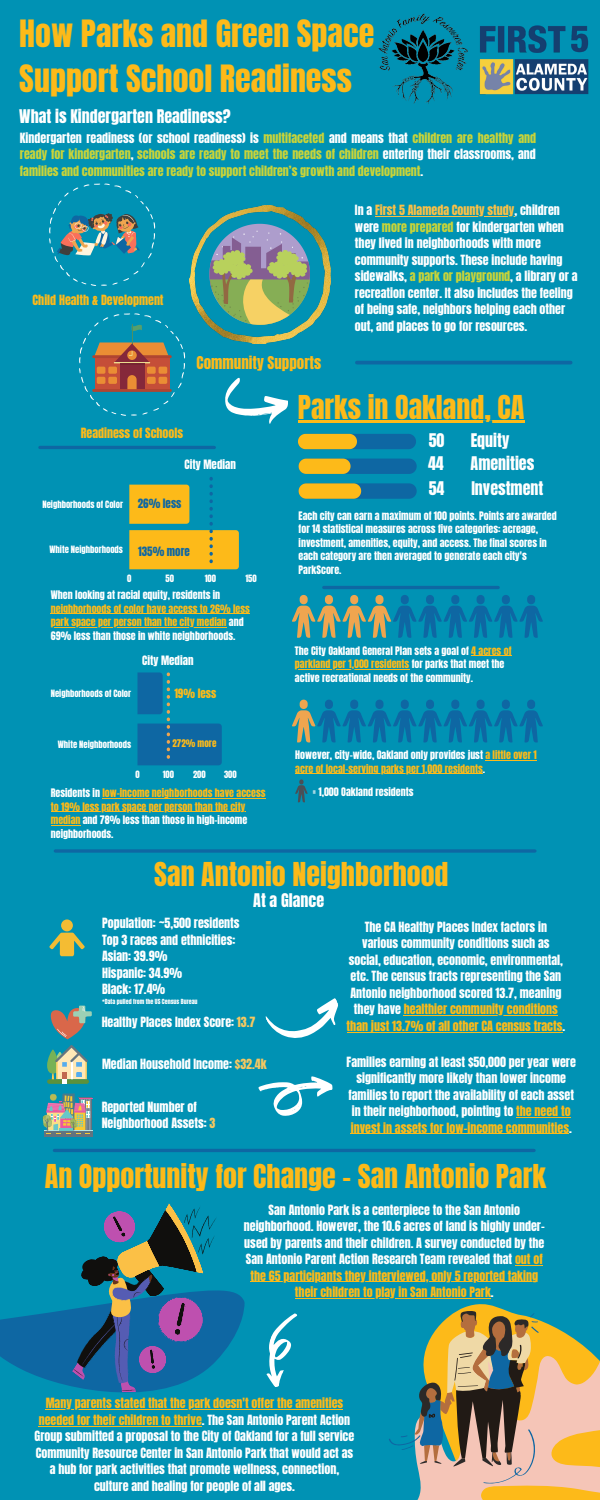
<style>
.page{position:relative;width:600px;height:1500px;background:#0092b4}
.page>*{position:absolute;margin:0;border:0;box-sizing:border-box;transform-origin:0 0}
.t1{font:32px/44.2px "Anton";color:#fdba19}
.t2{font:28px "Anton";color:#fdba19}
.t3{font:16px "Anton";color:#fff}
.t4{font:15px "Anton";color:#fdba19}
.t5{font:12px/16.5px "Anton";color:#fff;text-align:center}
.t6{font:12px/16.5px "Anton";color:#c9d439;text-align:justify}
.t7{font:12px "Anton";color:#fdba19}
.t8{font:11px "Anton";color:#fff}
.t9{font:11px "Anton";color:#0e67a3}
.t10{font:11px "Anton";color:#fdba19}
.t11{font:10px/13.5px "Anton";color:#fff}
.t12{font:10px/13.5px "Anton";color:#fdba19}
.t13{font:9px "Anton";color:#fdba19}
.t14{font:8.6px "Anton";color:#fff}
.t15{font:6px "Anton";color:#fff}
.s1{color:#fff}
.s2{color:#fbc046}
.s3{color:#c9d439}
.s4{color:#fdba19}
.s5{color:#f7c860}
</style>
<div class="page">
<svg style="left:225px;top:377px;width:63px;height:47px"></svg>
<svg style="left:298px;top:434px;width:118px;height:15px"></svg>
<svg style="left:299px;top:459px;width:118px;height:15px"></svg>
<svg style="left:299px;top:483px;width:118px;height:16px"></svg>
<svg style="left:129px;top:477px;width:110px;height:92px"></svg>
<svg style="left:292px;top:595px;width:251px;height:43px"></svg>
<svg style="left:292px;top:700px;width:251px;height:42px"></svg>
<svg style="left:138px;top:672px;width:84px;height:93px"></svg>
<svg style="left:295px;top:779px;width:13px;height:23px"></svg>
<hr style="left:40px;top:446px;width:174px;height:3px;background:#0e67a3">
<hr style="left:357px;top:361px;width:214px;height:3px;background:#0e67a3">
<hr style="left:324px;top:586px;width:174px;height:3px;background:#0e67a3">
<hr style="left:56px;top:849px;width:479px;height:4px;background:#0b6ea5">
<div style="left:61px;top:919px;width:12px;height:12px;background:#f4bc33;border-radius:50%"></div>
<svg style="left:49px;top:933px;width:36px;height:23px"></svg>
<svg style="left:51px;top:1006px;width:41px;height:33px"></svg>
<div style="left:44px;top:1131px;width:49px;height:6px;background:#63737f"></div>
<svg style="left:42px;top:1093px;width:51px;height:41px"></svg>
<svg style="left:47px;top:1045px;width:41px;height:39px"></svg>
<svg style="left:258px;top:1076px;width:75px;height:40px"></svg>
<svg style="left:265px;top:998px;width:73px;height:40px"></svg>
<svg style="left:0;top:1203px;width:245px;height:207px"></svg>
<svg style="left:459px;top:1304px;width:46px;height:6px"></svg>
<svg style="left:417px;top:1320px;width:183px;height:180px;fill:#f5c5b7"></svg>
<svg style="left:389px;top:1310px;width:150px;height:173px"></svg>
<svg style="left:266px;top:1313px;width:32px;height:74px"></svg>
<hr style="left:55px;top:1149px;width:479px;height:3px;background:#0e67a3">
<img style="left:189px;top:205px;width:141px;height:138px">
<svg style="left:49px;top:183px;width:106px;height:103px"></svg>
<svg style="left:79px;top:313px;width:106px;height:103px"></svg>
<img style="left:378px;top:13px;width:90px;height:91px">
<img style="left:479px;top:25px;width:110px;height:70px">
<hr style="left:375px;top:216px;width:139px;height:1px;background:#fbc046">
<hr style="left:298px;top:421px;width:226px;height:2px;background:#fdba19">
<hr style="left:485px;top:760px;width:52px;height:1px;background:#fdba19">
<hr style="left:295px;top:774px;width:188px;height:1px;background:#fdba19">
<hr style="left:51px;top:613px;width:199px;height:1px;background:#fdba19">
<hr style="left:51px;top:627px;width:176px;height:1px;background:#fdba19">
<hr style="left:102px;top:798px;width:164px;height:1px;background:#fdba19">
<hr style="left:51px;top:812px;width:194px;height:1px;background:#fdba19">
<svg style="left:51px;top:825px;width:29px;height:1px"></svg>
<hr style="left:471px;top:656px;width:40px;height:1px;background:#fdba19">
<hr style="left:295px;top:669px;width:114px;height:1px;background:#fdba19">
<hr style="left:516px;top:1117px;width:55px;height:1px;background:#fdba19">
<hr style="left:351px;top:1134px;width:218px;height:1px;background:#fdba19">
<hr style="left:404px;top:1015px;width:154px;height:1px;background:#fdba19">
<hr style="left:347px;top:1032px;width:216px;height:1px;background:#fdba19">
<svg style="left:515px;top:1265px;width:28px;height:1px"></svg>
<hr style="left:251px;top:1281px;width:287px;height:1px;background:#fdba19">
<hr style="left:295px;top:1298px;width:196px;height:1px;background:#fdba19">
<hr style="left:46px;top:1409px;width:297px;height:1px;background:#fdba19">
<hr style="left:39px;top:1426px;width:163px;height:1px;background:#fdba19">
<p class="t1" style="left:19px;top:12px;width:357px">How Parks and Green Space<br>Support School Readiness</p>
<p class="t3" style="left:19px;top:105px;width:213px">What is Kindergarten Readiness?</p>
<p class="t6" style="left:20px;top:129px;width:518px"><span class="s1">Kindergarten readiness (or school readiness) is</span> multifaceted <span class="s1">and means that</span> children are healthy and ready for kindergarten<span class="s1">,</span> schools are ready to meet the needs of children <span class="s1">entering their classrooms, and </span>families and communities are ready to support children’s growth and development<span class="s1">.</span></p>
<p class="t7" style="left:33px;top:291px;width:133px">Child Health &amp; Development</p>
<p class="t4" style="left:197px;top:352px;width:126px">Community Supports</p>
<p class="t5" style="left:355px;top:202px;width:224px;text-align:left">In a <span class="s2">First 5 Alameda County study</span>, children were <span class="s3">more prepared</span> for kindergarten when they lived in neighborhoods with more community supports. These include having sidewalks, <span class="s3">a park or playground</span>, a library or a recreation center. It also includes the feeling of being safe, neighbors helping each other out, and places to go for resources.</p>
<p class="t2" style="left:298px;top:387px;width:228px">Parks in Oakland, CA</p>
<p class="t7" style="left:81px;top:424px;width:104px">Readiness of Schools</p>
<p class="t14" style="left:42px;top:498px;width:82px">Neighborhoods of Color</p>
<p class="t14" style="left:49px;top:543px;width:75px">White Neighborhoods</p>
<p class="t8" style="left:185px;top:457px;width:53px">City Median</p>
<p class="t9" style="left:138px;top:495px;width:45px">26% less</p>
<p class="t9" style="left:138px;top:544px;width:53px">135% more</p>
<p class="t14" style="left:127px;top:572px;width:6px">0</p>
<p class="t14" style="left:166px;top:572px;width:10px">50</p>
<p class="t14" style="left:205px;top:572px;width:13px">100</p>
<p class="t14" style="left:245px;top:572px;width:13px">150</p>
<p class="t11" style="left:51px;top:588px;width:201px">When looking at racial equity, residents in <span class="s4">neighborhoods of color have access to 26% less park space per person than the city median</span> and 69% less than those in white neighborhoods.</p>
<p class="t14" style="left:51px;top:687px;width:82px">Neighborhoods of Color</p>
<p class="t8" style="left:142px;top:653px;width:53px">City Median</p>
<p class="t10" style="left:174px;top:686px;width:43px">19% less</p>
<p class="t14" style="left:58px;top:738px;width:75px">White Neighborhoods</p>
<p class="t13" style="left:173px;top:737px;width:45px">272% more</p>
<p class="t14" style="left:135px;top:768px;width:6px">0</p>
<p class="t14" style="left:163px;top:768px;width:13px">100</p>
<p class="t14" style="left:193px;top:768px;width:14px">200</p>
<p class="t14" style="left:224px;top:768px;width:14px">300</p>
<p class="t12" style="left:51px;top:786px;width:216px"><span class="s1">Residents in</span> low-income neighborhoods have access to 19% less park space per person than the city median <span class="s1">and 78% less than those in high-income neighborhoods.</span></p>
<p class="t3" style="left:429px;top:429px;width:17px">50</p>
<p class="t3" style="left:428px;top:452px;width:17px">44</p>
<p class="t3" style="left:429px;top:477px;width:17px">54</p>
<p class="t3" style="left:471px;top:429px;width:40px">Equity</p>
<p class="t3" style="left:471px;top:452px;width:65px">Amenities</p>
<p class="t3" style="left:471px;top:477px;width:74px">Investment</p>
<p class="t11" style="left:299px;top:509px;width:260px">Each city can earn a maximum of 100 points. Points are awarded for 14 statistical measures across five categories: acreage, investment, amenities, equity, and access. The final scores in each category are then averaged to generate each city's ParkScore.</p>
<p class="t11" style="left:295px;top:644px;width:218px">The City Oakland General Plan sets a goal of <span class="s4">4 acres of parkland per 1,000 residents</span> for parks that meet the active recreational needs of the community.</p>
<p class="t12" style="left:295px;top:748px;width:243px"><span class="s1">However, city-wide, Oakland only provides just</span> a little over 1 acre of local-serving parks per 1,000 residents<span class="s1">.</span></p>
<p class="t11" style="left:313px;top:786px;width:102px">= 1,000 Oakland residents</p>
<p class="t2" style="left:154px;top:854px;width:296px">San Antonio Neighborhood</p>
<p class="t5" style="left:102px;top:915px;width:139px">Population: ~5,500 residents</p>
<p class="t5" style="left:102px;top:932px;width:135px">Top 3 races and ethnicities:</p>
<p class="t5" style="left:102px;top:948px;width:67px">Asian: 39.9%</p>
<p class="t5" style="left:102px;top:965px;width:82px">Hispanic: 34.9%</p>
<p class="t5" style="left:102px;top:981px;width:65px">Black: 17.4%</p>
<p class="t15" style="left:102px;top:997px;width:97px">*Data pulled from the US Census Bureau</p>
<p class="t3" style="left:253px;top:889px;width:72px">At a Glance</p>
<p class="t5" style="left:102px;top:1014px;width:155px">Healthy Places Index Score: <span class="s5">13.7</span></p>
<p class="t5" style="left:347px;top:919px;width:220px">The CA Healthy Places Index factors in various community conditions such as social, education, economic, environmental, etc. The census tracts representing the San Antonio neighborhood scored 13.7, meaning they have <span class="s4">healthier community conditions than just 13.7% of all other CA census tracts</span>.</p>
<p class="t5" style="left:102px;top:1056px;width:166px">Median Household Income: <span class="s5">$32.4k</span></p>
<p class="t5" style="left:347px;top:1054px;width:231px">Families earning at least $50,000 per year were significantly more likely than lower income families to report the availability of each asset in their neighborhood, pointing to <span class="s4">the need to invest in assets for low-income communities</span>.</p>
<p class="t5" style="left:102px;top:1098px;width:115px;text-align:left">Reported Number of<br>Neighborhood Assets: <span class="s5">3</span></p>
<p class="t2" style="left:45px;top:1156px;width:503px">An Opportunity for Change - San Antonio Park</p>
<p class="t5" style="left:244px;top:1202px;width:302px">San Antonio Park is a centerpiece to the San Antonio neighborhood. However, the 10.6 acres of land is highly under&shy;used by parents and their children. A survey conducted by the San Antonio Parent Action Research Team revealed that <span class="s4">out of the 65 participants they interviewed, only 5 reported taking their children to play in San Antonio Park</span>.</p>
<p class="t5" style="left:35px;top:1395px;width:321px"><span class="s4">Many parents stated that the park doesn't offer the amenities needed for their children to thrive</span>. The San Antonio Parent Action Group submitted a proposal to the City of Oakland for a full service Community Resource Center in San Antonio Park that would act as a hub for park activities that promote wellness, connection, culture and healing for people of all ages.</p>
</div>
